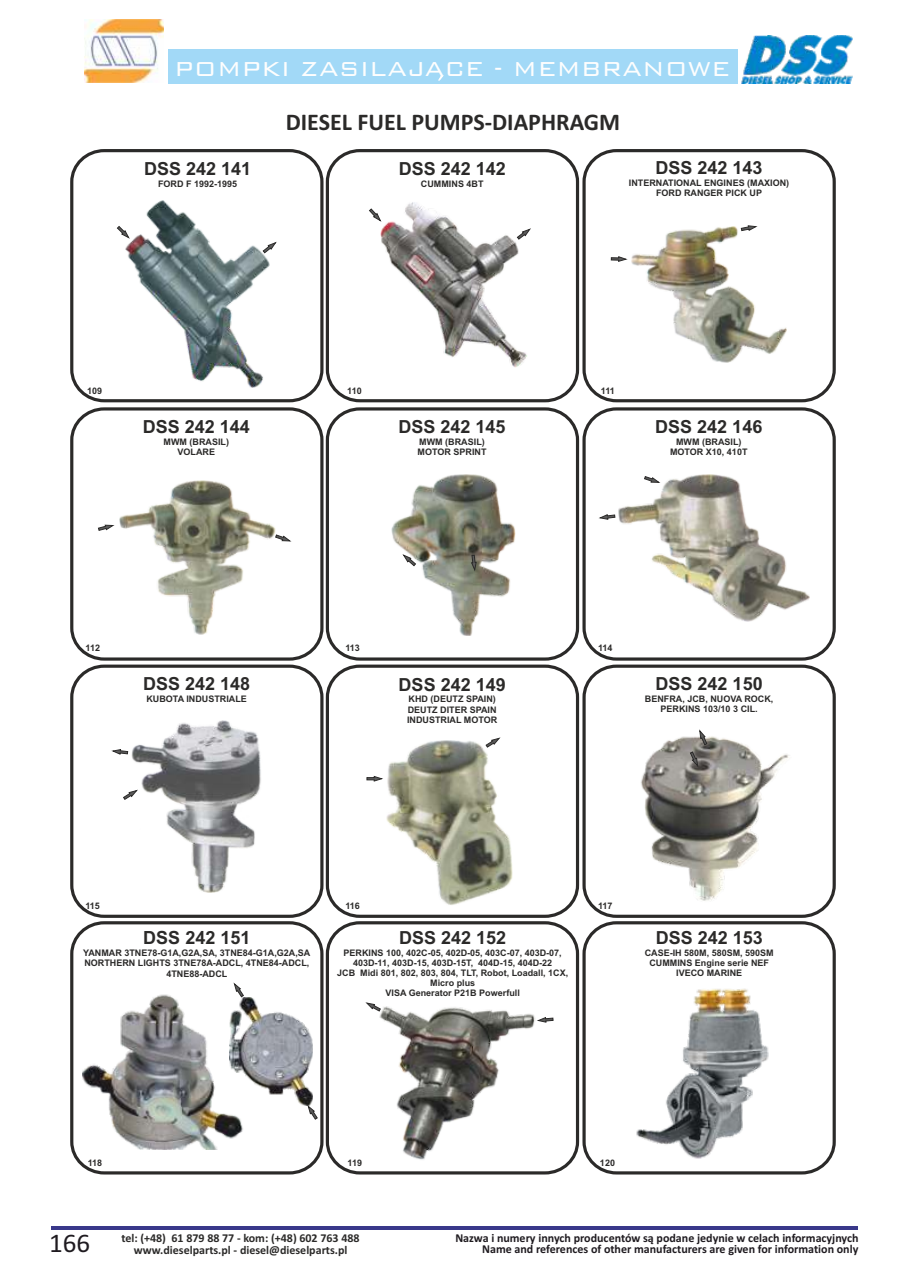
<style>
.page{position:relative;width:906px;height:1276px;background:#fff}
.page>*{position:absolute;margin:0;border:0;box-sizing:border-box;transform-origin:0 0}
.t1{font:300 27px "Bank Gothic BT";color:#fefefe}
.t2{font:27px "Calibri";color:#1f1b20}
.t3{font:700 24px "Calibri";color:#2b2a29}
.t4{font:700 18.15px "Arial";color:#2b2a29}
.t5{font:700 18px "Arial";color:#2b2a29}
.t6{font:700 12.15px/11.1px "Calibri";color:#1f1b20;text-align:right}
.t7{font:700 12px/10.9px "Calibri";color:#2b2a29;text-align:center}
.t8{font:700 9px/10.1px "Arial";color:#2b2a29;text-align:center}
</style>
<div class="page">
<div style="left:70px;top:921px;width:253px;height:253px;border:3px solid #2b2a29;border-radius:32px"></div>
<div style="left:582px;top:921px;width:254px;height:253px;border:3px solid #2b2a29;border-radius:32px"></div>
<div style="left:326px;top:921px;width:253px;height:253px;border:3px solid #2b2a29;border-radius:32px"></div>
<div style="left:70px;top:664px;width:253px;height:254px;border:3px solid #2b2a29;border-radius:32px"></div>
<div style="left:582px;top:664px;width:254px;height:254px;border:3px solid #2b2a29;border-radius:32px"></div>
<div style="left:326px;top:664px;width:253px;height:254px;border:3px solid #2b2a29;border-radius:32px"></div>
<div style="left:70px;top:407px;width:253px;height:253px;border:3px solid #2b2a29;border-radius:32px"></div>
<div style="left:582px;top:407px;width:254px;height:253px;border:3px solid #2b2a29;border-radius:32px"></div>
<div style="left:326px;top:407px;width:253px;height:253px;border:3px solid #2b2a29;border-radius:32px"></div>
<div style="left:70px;top:149px;width:253px;height:253px;border:3px solid #2b2a29;border-radius:32px"></div>
<div style="left:582px;top:149px;width:254px;height:253px;border:3px solid #2b2a29;border-radius:32px"></div>
<div style="left:326px;top:149px;width:253px;height:253px;border:3px solid #2b2a29;border-radius:32px"></div>
<img style="left:126px;top:200px;width:143px;height:188px">
<img style="left:380px;top:202px;width:147px;height:166px">
<img style="left:631px;top:227px;width:155px;height:135px">
<img style="left:120px;top:480px;width:155px;height:155px">
<img style="left:391px;top:474px;width:124px;height:161px">
<img style="left:618px;top:474px;width:191px;height:147px">
<img style="left:132px;top:720px;width:129px;height:172px">
<img style="left:386px;top:740px;width:126px;height:165px">
<img style="left:248px;top:997px;width:64px;height:108px">
<img style="left:82px;top:994px;width:166px;height:155px">
<img style="left:636px;top:988px;width:133px;height:171px">
<img style="left:325px;top:938px;width:210px;height:227px">
<img style="left:601px;top:736px;width:189px;height:176px">
<svg style="left:116px;top:225px;width:15px;height:15px"></svg>
<svg style="left:262px;top:241px;width:15px;height:13px"></svg>
<svg style="left:485px;top:737px;width:16px;height:11px"></svg>
<svg style="left:111px;top:749px;width:18px;height:6px"></svg>
<svg style="left:123px;top:789px;width:16px;height:11px"></svg>
<svg style="left:233px;top:982px;width:11px;height:16px"></svg>
<svg style="left:516px;top:227px;width:15px;height:13px"></svg>
<svg style="left:369px;top:208px;width:13px;height:15px"></svg>
<svg style="left:610px;top:256px;width:18px;height:6px"></svg>
<svg style="left:740px;top:225px;width:18px;height:7px"></svg>
<svg style="left:643px;top:475px;width:18px;height:8px"></svg>
<svg style="left:599px;top:514px;width:17px;height:6px"></svg>
<svg style="left:470px;top:554px;width:7px;height:19px"></svg>
<svg style="left:401px;top:553px;width:16px;height:14px"></svg>
<svg style="left:366px;top:776px;width:17px;height:6px"></svg>
<svg style="left:98px;top:524px;width:17px;height:7px"></svg>
<svg style="left:275px;top:534px;width:17px;height:8px"></svg>
<svg style="left:689px;top:729px;width:19px;height:39px"></svg>
<svg style="left:307px;top:1104px;width:11px;height:16px"></svg>
<svg style="left:535px;top:1017px;width:19px;height:6px"></svg>
<svg style="left:364px;top:1001px;width:17px;height:11px"></svg>
<hr style="left:51px;top:1226px;width:806px;height:3px;background:#39388a">
<div style="left:168px;top:49px;width:570px;height:35px;background:#a2d9f7"></div>
<img style="left:741px;top:36px;width:111px;height:47px">
<img style="left:85px;top:20px;width:78px;height:62px">
<svg style="left:438px;top:76px;width:5px;height:4px"></svg>
<h1 class="t1" style="left:174px;top:55px;width:557px">POMPKI ZASILAJACE - MEMBRANOWE</h1>
<h3 class="t5" style="left:144px;top:162px;width:109px">DSS 242 141</h3>
<p class="t8" style="left:158px;top:179px;width:81px">FORD F 1992-1995</p>
<h2 class="t3" style="left:286px;top:112px;width:336px">DIESEL FUEL PUMPS-DIAPHRAGM</h2>
<h3 class="t5" style="left:399px;top:162px;width:109px">DSS 242 142</h3>
<p class="t8" style="left:421px;top:179px;width:64px">CUMMINS 4BT</p>
<h3 class="t5" style="left:655px;top:161px;width:109px">DSS 242 143</h3>
<p class="t8" style="left:629px;top:179px;width:162px">INTERNATIONAL ENGINES (MAXION)<br>FORD RANGER PICK UP</p>
<p class="t8" style="left:87px;top:386px;width:17px">109</p>
<h3 class="t5" style="left:143px;top:420px;width:109px">DSS 242 144</h3>
<p class="t8" style="left:164px;top:437px;width:67px">MWM (BRASIL)<br>VOLARE</p>
<p class="t8" style="left:347px;top:386px;width:16px">110</p>
<p class="t8" style="left:601px;top:386px;width:16px">111</p>
<h3 class="t5" style="left:398px;top:420px;width:109px">DSS 242 145</h3>
<p class="t8" style="left:417px;top:437px;width:70px;text-align:left">MWM (BRASIL)<br>MOTOR SPRINT</p>
<h3 class="t5" style="left:655px;top:420px;width:109px">DSS 242 146</h3>
<p class="t8" style="left:670px;top:438px;width:79px">MWM (BRASIL)<br>MOTOR X10, 410T</p>
<p class="t8" style="left:86px;top:643px;width:16px">112</p>
<p class="t8" style="left:345px;top:643px;width:16px">113</p>
<p class="t8" style="left:598px;top:643px;width:16px">114</p>
<h3 class="t5" style="left:143px;top:677px;width:109px">DSS 242 148</h3>
<p class="t8" style="left:146px;top:695px;width:102px">KUBOTA INDUSTRIALE</p>
<h3 class="t5" style="left:399px;top:677px;width:109px">DSS 242 149</h3>
<p class="t8" style="left:407px;top:695px;width:92px;text-align:left">KHD (DEUTZ SPAIN)<br>DEUTZ DITER SPAIN<br>INDUSTRIAL MOTOR</p>
<h3 class="t5" style="left:655px;top:677px;width:109px">DSS 242 150</h3>
<p class="t8" style="left:645px;top:695px;width:130px">BENFRA, JCB, NUOVA ROCK,<br>PERKINS 103/10 3 CIL.</p>
<p class="t8" style="left:85px;top:901px;width:16px">115</p>
<h3 class="t4" style="left:143px;top:931px;width:109px">DSS 242 151</h3>
<p class="t8" style="left:83px;top:949px;width:229px">YANMAR 3TNE78-G1A,G2A,SA, 3TNE84-G1A,G2A,SA<br>NORTHERN LIGHTS 3TNE78A-ADCL, 4TNE84-ADCL,<br>4TNE88-ADCL</p>
<p class="t8" style="left:345px;top:901px;width:16px">116</p>
<p class="t8" style="left:598px;top:901px;width:16px">117</p>
<h3 class="t5" style="left:399px;top:931px;width:109px">DSS 242 152</h3>
<p class="t8" style="left:337px;top:949px;width:232px">PERKINS 100, 402C-05, 402D-05, 403C-07, 403D-07, 403D-11, 403D-15, 403D-15T, 404D-15, 404D-22<br>JCB Midi 801, 802, 803, 804, TLT, Robot, Loadall, 1CX, Micro plus<br>VISA Generator P21B Powerfull</p>
<h3 class="t5" style="left:655px;top:931px;width:109px">DSS 242 153</h3>
<p class="t8" style="left:644px;top:949px;width:131px">CASE-IH 580M, 580SM, 590SM<br>CUMMINS Engine serie NEF<br>IVECO MARINE</p>
<p class="t8" style="left:88px;top:1159px;width:16px">118</p>
<p class="t8" style="left:347px;top:1159px;width:16px">119</p>
<p class="t8" style="left:600px;top:1159px;width:17px">120</p>
<h1 class="t2" style="left:49px;top:1231px;width:43px">166</h1>
<h3 class="t6" style="left:455px;top:1233px;width:405px">Nazwa i numery innych producentów są podane jedynie w celach informacyjnych<br>Name and references of other manufacturers are given for information only</h3>
<h3 class="t7" style="left:121px;top:1234px;width:240px">tel: (+48) 61 879 88 77 - kom: (+48) 602 763 488 www.dieselparts.pl - diesel@dieselparts.pl</h3>
</div>
